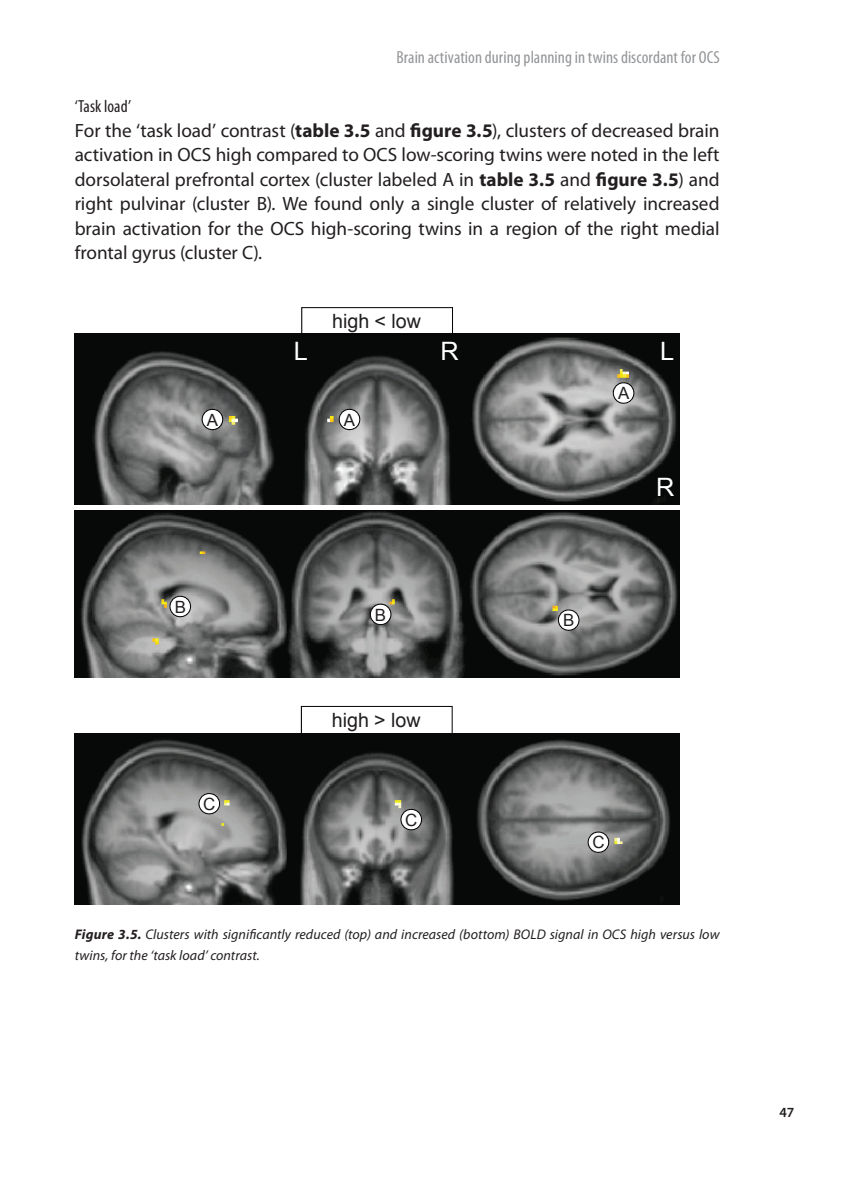
<style>
.page{position:relative;width:844px;height:1191px;background:#fff}
.page>*{position:absolute;margin:0;border:0;box-sizing:border-box;transform-origin:0 0}
.t1{font:25.38px "Arial";color:#fff}
.t2{font:19.6px "Arial";color:#211e1e}
.t3{font:19.25px/24.5px "Myriad Pro";letter-spacing:-.005em;color:#231f20;text-align:justify}
.t4{font:condensed 17.5px "Myriad Pro";letter-spacing:.005em;color:#939598}
.t5{font:condensed 17.5px "Myriad Pro";color:#231f20}
.t6{font:16.8px "Arial";color:#211e1e}
.t7{font:italic 14px/21px "Myriad Pro";letter-spacing:.005em;color:#231f20}
.t8{font:600 14px "Myriad Pro";color:#231f20}
.s1{font-weight:700}
</style>
<div class="page">
<img style="left:74px;top:334px;width:605px;height:171px">
<img style="left:74px;top:510px;width:605px;height:168px">
<svg style="left:201px;top:406px;width:22px;height:28px"></svg>
<svg style="left:612px;top:379px;width:22px;height:29px"></svg>
<svg style="left:338px;top:406px;width:22px;height:28px"></svg>
<svg style="left:169px;top:593px;width:22px;height:28px"></svg>
<svg style="left:370px;top:600px;width:21px;height:29px"></svg>
<svg style="left:557px;top:606px;width:22px;height:29px"></svg>
<svg style="left:301px;top:307px;width:152px;height:28px"></svg>
<svg style="left:301px;top:706px;width:151px;height:27px"></svg>
<img style="left:290px;top:733px;width:389px;height:172px">
<img style="left:75px;top:733px;width:215px;height:172px">
<svg style="left:198px;top:790px;width:22px;height:28px"></svg>
<svg style="left:587px;top:828px;width:22px;height:29px"></svg>
<svg style="left:400px;top:806px;width:22px;height:28px"></svg>
<p class="t4" style="left:396px;top:47px;width:325px">Brain activation during planning in twins discordant for OCS</p>
<p class="t5" style="left:75px;top:96px;width:58px">‘Task load’</p>
<p class="t3" style="left:75px;top:117px;width:646px">For the ‘task load’ contrast (<span class="s1">table 3.5</span> and <span class="s1">figure 3.5</span>), clusters of decreased brain activation in OCS high compared to OCS low-scoring twins were noted in the left dorsolateral prefrontal cortex (cluster labeled A in <span class="s1">table 3.5</span> and <span class="s1">figure 3.5</span>) and right pulvinar (cluster B). We found only a single cluster of relatively increased brain activation for the OCS high-scoring twins in a region of the right medial frontal gyrus (cluster C).</p>
<p class="t2" style="left:332px;top:308px;width:90px">high &lt; low</p>
<h1 class="t1" style="left:294px;top:334px;width:16px">L</h1>
<h1 class="t1" style="left:440px;top:334px;width:20px">R</h1>
<h1 class="t1" style="left:660px;top:334px;width:16px">L</h1>
<p class="t6" style="left:207px;top:409px;width:13px">A</p>
<p class="t6" style="left:175px;top:596px;width:13px">B</p>
<p class="t6" style="left:203px;top:793px;width:14px">C</p>
<p class="t6" style="left:344px;top:409px;width:13px">A</p>
<p class="t6" style="left:618px;top:382px;width:13px">A</p>
<h1 class="t1" style="left:656px;top:470px;width:20px">R</h1>
<p class="t6" style="left:375px;top:603px;width:13px">B</p>
<p class="t6" style="left:563px;top:609px;width:13px">B</p>
<p class="t2" style="left:331px;top:707px;width:90px">high &gt; low</p>
<p class="t6" style="left:405px;top:809px;width:14px">C</p>
<p class="t6" style="left:592px;top:831px;width:14px">C</p>
<p class="t7" style="left:75px;top:923px;width:646px"><span class="s1">Figure 3.5.</span> Clusters with significantly reduced (top) and increased (bottom) BOLD signal in OCS high versus low twins, for the ‘task load’ contrast.</p>
<p class="t8" style="left:779px;top:1103px;width:16px">47</p>
</div>
